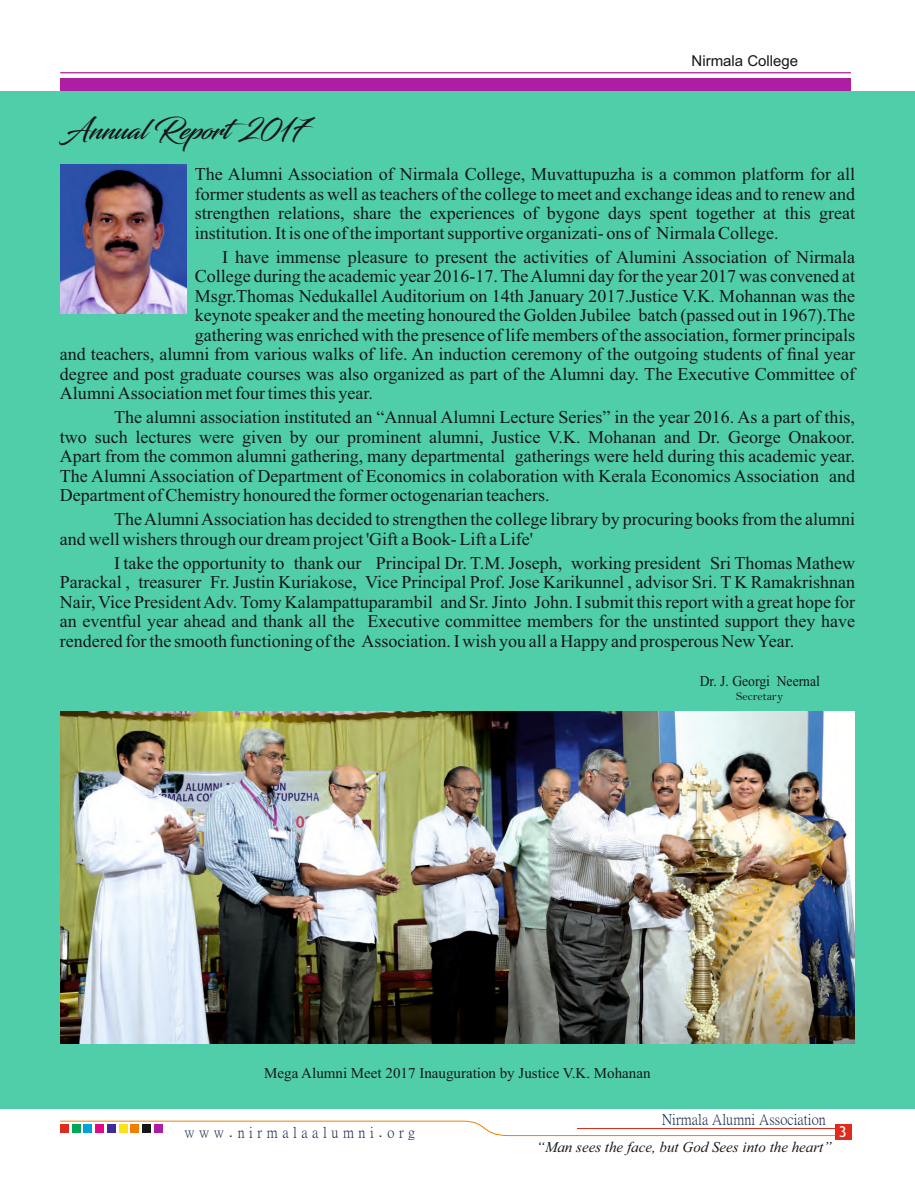
<style>
.page{position:relative;width:915px;height:1191px;background:#fff}
.page>*{position:absolute;margin:0;border:0;box-sizing:border-box;transform-origin:0 0}
.t1{font:27px "Blacksword";color:#151616}
.t2{font:18px/19.5px "Times New Roman";color:#151616;text-align:justify}
.t3{font:15px "Times New Roman";color:#151616}
.t4{font:italic 15px "Times New Roman";color:#151616}
.t5{font:15px "P Ming Li U";color:#172c50}
.t6{font:15px "P Ming Li U";letter-spacing:.3em;color:#172c50}
.t7{font:15px "Times New Roman";color:#151616;scale:.91 1}
.t8{font:15px "Arial";color:#151616}
.t9{font:15px "Trebuchet MS";color:#fff}
.t10{font:12px "Bell";color:#151616}
.s1{font-family:"Arial"}
</style>
<div class="page">
<div style="left:0;top:91px;width:914px;height:1017px;background:#50cea9"></div>
<svg style="left:60px;top:1120px;width:791px;height:16px"></svg>
<div style="left:834px;top:1124px;width:16px;height:15px;background:#dd2b1c"></div>
<div style="left:60px;top:1124px;width:8px;height:8px;background:#dd2b1c"></div>
<div style="left:72px;top:1124px;width:8px;height:8px;background:#00a759"></div>
<div style="left:84px;top:1124px;width:8px;height:8px;background:#00a3d4"></div>
<div style="left:95px;top:1124px;width:9px;height:8px;background:#e10886"></div>
<div style="left:107px;top:1124px;width:8px;height:8px;background:#3c2b99"></div>
<div style="left:119px;top:1124px;width:8px;height:8px;background:#fbe116"></div>
<div style="left:131px;top:1124px;width:8px;height:8px;background:#f27e00"></div>
<div style="left:142px;top:1124px;width:9px;height:8px;background:#151616"></div>
<div style="left:154px;top:1124px;width:8px;height:8px;background:#ae1ea3"></div>
<div style="left:60px;top:79px;width:790px;height:12px;background:#ae1ea3"></div>
<hr style="left:60px;top:72px;width:790px;height:1px;background:#ae1ea3">
<img style="left:60px;top:164px;width:126px;height:150px">
<img style="left:60px;top:712px;width:794px;height:331px">
<h1 class="t1" style="left:63px;top:115px;width:245px">Annual Report2017</h1>
<p class="t8" style="left:691px;top:55px;width:108px">Nirmala College</p>
<p class="t2" style="left:195px;top:166px;width:661px">The Alumni Association of Nirmala College, Muvattupuzha is a common platform for all former students as well as teachers of the college to meet and exchange ideas and to renew and strengthen relations, share the experiences of bygone days spent together at this great institution. It is one of the important supportive organizati- ons of Nirmala College.</p>
<p class="t2" style="left:222px;top:248px;width:634px">I have immense pleasure to present the activities of Alumini Association of Nirmala</p>
<p class="t2" style="left:195px;top:268px;width:661px">College during the academic year 2016-17. The Alumni day for the year 2017 was convened at</p>
<p class="t2" style="left:195px;top:287px;width:661px">Msgr.Thomas Nedukallel Auditorium on 14th January 2017.Justice V.K. Mohannan was the</p>
<p class="t2" style="left:195px;top:307px;width:661px">keynote speaker and the meeting honoured the Golden Jubilee batch (passed out in 1967).The</p>
<p class="t2" style="left:195px;top:326px;width:661px">gathering was enriched with the presence of life members of the association, former principals</p>
<p class="t2" style="left:60px;top:346px;width:796px">and teachers, alumni from various walks of life. An induction ceremony of the outgoing students of final year</p>
<p class="t2" style="left:60px;top:365px;width:796px">degree and post graduate courses was also organized as part of the Alumni day. The Executive Committee of</p>
<p class="t2" style="left:60px;top:385px;width:314px">Alumni Association met four times this year.</p>
<p class="t2" style="left:60px;top:409px;width:796px;text-indent:54px">The alumni association instituted an “Annual Alumni Lecture Series” in the year 2016. As a part of this, two such lectures were given by our prominent alumni, Justice V.K. Mohanan and Dr. George Onakoor.<br>Apart from the common alumni gathering, many departmental gatherings were held during this academic year.<br>The Alumni Association of Department of Economics in colaboration with Kerala Economics Association and Department of Chemistry honoured the former octogenarian teachers.</p>
<p class="t2" style="left:60px;top:511px;width:796px;text-indent:54px">The Alumni Association has decided to strengthen the college library by procuring books from the alumni and well wishers through our dream project 'Gift a Book- Lift a Life'</p>
<p class="t2" style="left:60px;top:554px;width:796px;text-indent:54px">I take the opportunity to thank our Principal Dr. T.M. Joseph, working president Sri Thomas Mathew Parackal , treasurer Fr. Justin Kuriakose, Vice Principal Prof. Jose Karikunnel , advisor Sri. T K Ramakrishnan Nair, Vice President Adv. Tomy Kalampattuparambil and Sr. Jinto John. I submit this report with a great hope for an eventful year ahead and thank all the Executive committee members for the unstinted support they have rendered for the smooth functioning of the Association. I wish you all a Happy and prosperous New Year.</p>
<p class="t7" style="left:699px;top:675px;width:133px">Dr. J. Georgi Neernal</p>
<p class="t10" style="left:736px;top:692px;width:48px">Secretary</p>
<p class="t3" style="left:264px;top:1068px;width:388px">Mega Alumni Meet 2017 Inauguration by Justice V.K. Mohanan</p>
<p class="t6" style="left:184px;top:1125px;width:232px">www<span class="s1">.</span>nirmalaalumni<span class="s1">.</span>org</p>
<p class="t5" style="left:661px;top:1112px;width:165px">Nirmala Alumni Association</p>
<p class="t9" style="left:838px;top:1126px;width:9px">3</p>
<p class="t4" style="left:536px;top:1141px;width:296px">“Man sees the face, but God Sees into the heart”</p>
</div>
